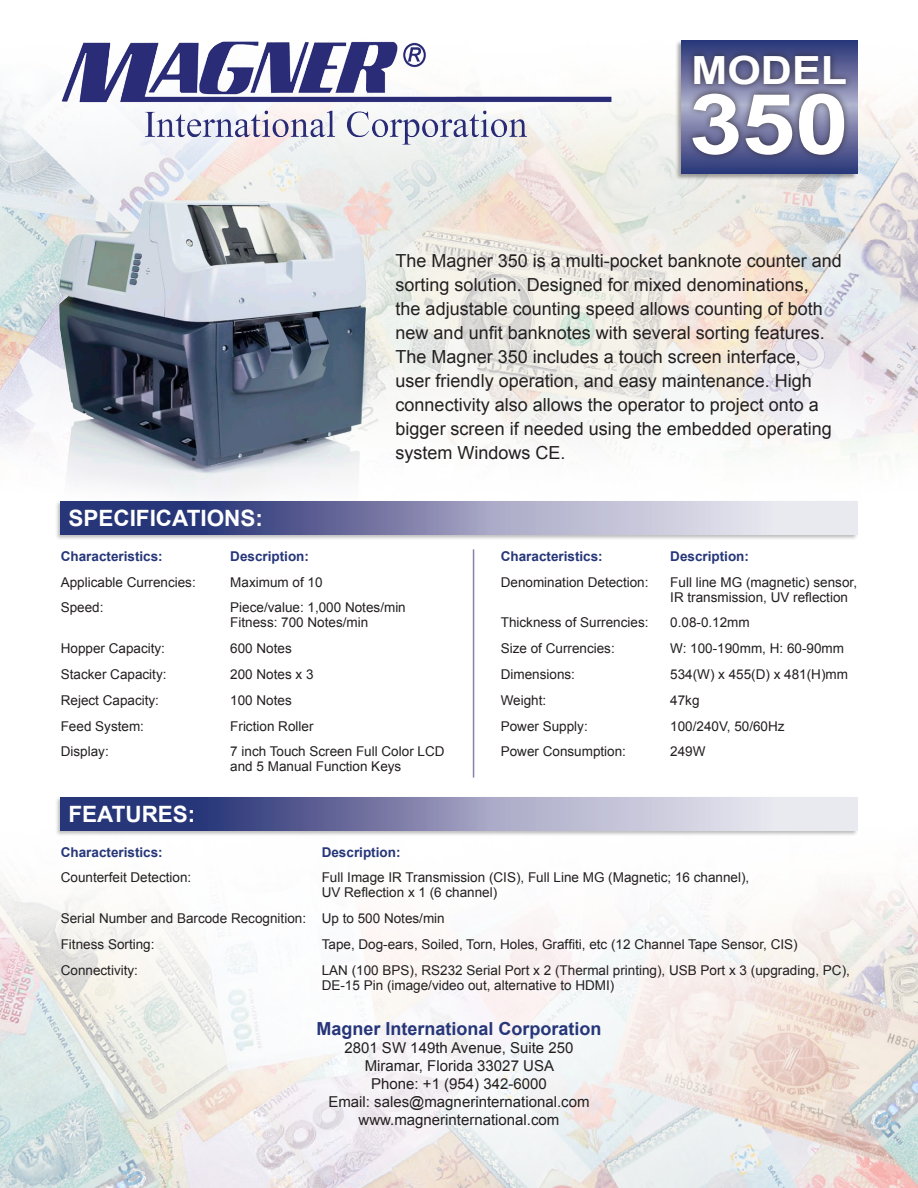
<style>
.page{position:relative;width:918px;height:1188px;background:#fff}
.page>*{position:absolute;margin:0;border:0;box-sizing:border-box;transform-origin:0 0}
.t1{font:700 83.7px "Arial";color:#fff;scale:1.16 1}
.t2{font:700 38.85px "Arial";color:#fff;scale:1.11 1}
.t3{font:700 22.5px "Arial";color:#fff}
.t4{font:18px/24px "Arial";color:#231f20}
.t5{font:700 18px "Arial";color:#263679}
.t6{font:15px "Arial";color:#231f20}
.t7{font:13.5px/15px "Arial";color:#231f20}
.t8{font:700 13.5px "Arial";color:#263679}
</style>
<div class="page">
<img style="left:0;top:91px;width:918px;height:1097px">
<img style="left:50px;top:186px;width:328px;height:315px">
<div style="left:55px;top:500px;width:804px;height:40px;background:#231f20;opacity:.3"></div>
<svg style="left:61px;top:501px;width:796px;height:34px;background:#8b8fb4"></svg>
<div style="left:55px;top:796px;width:804px;height:40px;background:#231f20;opacity:.3"></div>
<svg style="left:61px;top:797px;width:796px;height:34px;background:#8b8fb4"></svg>
<hr style="left:473px;top:549px;width:1px;height:229px;background:#8481ab">
<img style="left:58px;top:41px;width:557px;height:129px">
<div style="left:675px;top:40px;width:183px;height:141px;background:#231f20;opacity:.4"></div>
<svg style="left:682px;top:40px;width:175px;height:134px;background:#404c87"></svg>
<div style="left:687px;top:48px;width:166px;height:44px;background:#231f20;opacity:.7"></div>
<div style="left:686px;top:86px;width:165px;height:76px;background:#231f20;opacity:.7"></div>
<p class="t2" style="left:691px;top:45px;width:142px">MODEL</p>
<p class="t1" style="left:689px;top:69px;width:140px">350</p>
<p class="t3" style="left:68px;top:503px;width:196px">SPECIFICATIONS:</p>
<p class="t4" style="left:396px;top:248px;width:448px">The Magner 350 is a multi-pocket banknote counter and sorting solution. Designed for mixed denominations,<br>the adjustable counting speed allows counting of both new and unfit banknotes with several sorting features.<br>The Magner 350 includes a touch screen interface,<br>user friendly operation, and easy maintenance. High connectivity also allows the operator to project onto a bigger screen if needed using the embedded operating system Windows CE.</p>
<p class="t8" style="left:61px;top:547px;width:104px">Characteristics:</p>
<p class="t8" style="left:230px;top:547px;width:80px">Description:</p>
<p class="t7" style="left:61px;top:574px;width:137px">Applicable Currencies:</p>
<p class="t7" style="left:230px;top:574px;width:94px">Maximum of 10</p>
<p class="t7" style="left:61px;top:600px;width:44px">Speed:</p>
<p class="t7" style="left:230px;top:600px;width:177px">Piece/value: 1,000 Notes/min<br>Fitness: 700 Notes/min</p>
<p class="t7" style="left:61px;top:641px;width:106px">Hopper Capacity:</p>
<p class="t7" style="left:230px;top:641px;width:63px">600 Notes</p>
<p class="t7" style="left:61px;top:667px;width:107px">Stacker Capacity:</p>
<p class="t7" style="left:230px;top:667px;width:85px">200 Notes x 3</p>
<p class="t7" style="left:61px;top:693px;width:100px">Reject Capacity:</p>
<p class="t7" style="left:230px;top:693px;width:63px">100 Notes</p>
<p class="t7" style="left:61px;top:718px;width:85px">Feed System:</p>
<p class="t7" style="left:230px;top:718px;width:85px">Friction Roller</p>
<p class="t7" style="left:61px;top:744px;width:50px">Display:</p>
<p class="t7" style="left:230px;top:744px;width:216px">7 inch Touch Screen Full Color LCD and 5 Manual Function Keys</p>
<p class="t3" style="left:68px;top:799px;width:129px">FEATURES:</p>
<p class="t8" style="left:501px;top:547px;width:104px">Characteristics:</p>
<p class="t8" style="left:670px;top:547px;width:80px">Description:</p>
<p class="t7" style="left:501px;top:574px;width:149px">Denomination Detection:</p>
<p class="t7" style="left:670px;top:574px;width:188px">Full line MG (magnetic) sensor,<br>IR transmission, UV reflection</p>
<p class="t7" style="left:501px;top:615px;width:149px">Thickness of Surrencies:</p>
<p class="t7" style="left:670px;top:615px;width:81px">0.08-0.12mm</p>
<p class="t7" style="left:501px;top:641px;width:116px">Size of Currencies:</p>
<p class="t7" style="left:670px;top:641px;width:175px">W: 100-190mm, H: 60-90mm</p>
<p class="t7" style="left:501px;top:667px;width:76px">Dimensions:</p>
<p class="t7" style="left:670px;top:667px;width:179px">534(W) x 455(D) x 481(H)mm</p>
<p class="t7" style="left:501px;top:693px;width:47px">Weight:</p>
<p class="t7" style="left:670px;top:693px;width:31px">47kg</p>
<p class="t7" style="left:501px;top:718px;width:89px">Power Supply:</p>
<p class="t7" style="left:670px;top:718px;width:116px">100/240V, 50/60Hz</p>
<p class="t7" style="left:501px;top:744px;width:127px">Power Consumption:</p>
<p class="t7" style="left:670px;top:744px;width:37px">249W</p>
<p class="t8" style="left:61px;top:843px;width:104px">Characteristics:</p>
<p class="t8" style="left:322px;top:843px;width:80px">Description:</p>
<p class="t7" style="left:61px;top:870px;width:132px">Counterfeit Detection:</p>
<p class="t7" style="left:322px;top:870px;width:429px">Full Image IR Transmission (CIS), Full Line MG (Magnetic; 16 channel),<br>UV Reflection x 1 (6 channel)</p>
<p class="t7" style="left:61px;top:911px;width:386px">Serial Number and Barcode Recognition: Up to 500 Notes/min</p>
<p class="t7" style="left:61px;top:937px;width:95px">Fitness Sorting:</p>
<p class="t7" style="left:322px;top:937px;width:477px">Tape, Dog-ears, Soiled, Torn, Holes, Graffiti, etc (12 Channel Tape Sensor, CIS)</p>
<p class="t7" style="left:61px;top:963px;width:79px">Connectivity:</p>
<p class="t7" style="left:322px;top:963px;width:530px">LAN (100 BPS), RS232 Serial Port x 2 (Thermal printing), USB Port x 3 (upgrading, PC),<br>DE-15 Pin (image/video out, alternative to HDMI)</p>
<p class="t5" style="left:316px;top:1017px;width:287px">Magner International Corporation</p>
<p class="t6" style="left:344px;top:1038px;width:231px">2801 SW 149th Avenue, Suite 250</p>
<p class="t6" style="left:365px;top:1056px;width:191px">Miramar, Florida 33027 USA</p>
<p class="t6" style="left:371px;top:1074px;width:177px">Phone: +1 (954) 342-6000</p>
<p class="t6" style="left:328px;top:1092px;width:263px">Email: sales@magnerinternational.com</p>
<p class="t6" style="left:359px;top:1110px;width:202px">www.magnerinternational.com</p>
</div>
